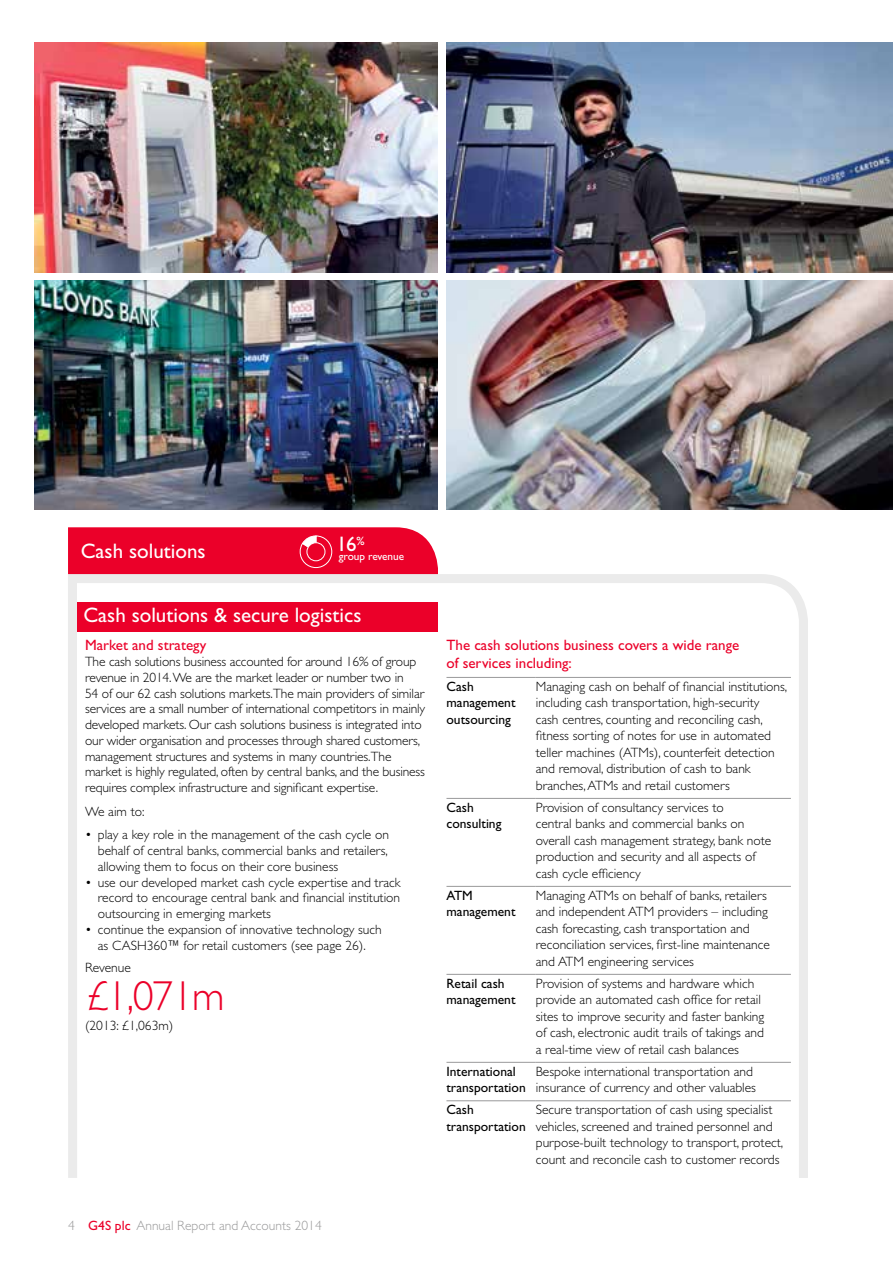
<style>
.page{position:relative;width:893px;height:1263px;background:#fff}
.page>*{position:absolute;margin:0;border:0;box-sizing:border-box;transform-origin:0 0}
.t1{font:300 42px "Gill Sans Std";color:#eb0029}
.t2{font:21px "Gill Sans Std";color:#fff}
.t3{font:15px/18px "Gill Sans Std";color:#eb0029}
.t4{font:300 13.5px/16.5px "Gill Sans Std";color:#000}
.t5{font:13.5px/16.5px "Gill Sans Std";color:#000}
.t6{font:300 13.5px "Gill Sans Std";color:#99999a}
.t7{font:11.25px "Gill Sans Std";letter-spacing:-.005em;color:#fff}
.s1{font-weight:400;color:#eb0029}
</style>
<div class="page">
<img style="left:446px;top:280px;width:447px;height:230px">
<img style="left:446px;top:43px;width:447px;height:229px">
<img style="left:34px;top:43px;width:404px;height:229px">
<img style="left:34px;top:280px;width:404px;height:230px">
<svg style="left:68px;top:574px;width:740px;height:604px"></svg>
<hr style="left:446px;top:886px;width:90px;height:1px;background:#99999a">
<hr style="left:536px;top:886px;width:255px;height:1px;background:#99999a">
<hr style="left:446px;top:974px;width:90px;height:1px;background:#99999a">
<hr style="left:536px;top:974px;width:255px;height:1px;background:#99999a">
<hr style="left:446px;top:1062px;width:90px;height:1px;background:#99999a">
<hr style="left:536px;top:1062px;width:255px;height:1px;background:#99999a">
<hr style="left:446px;top:1100px;width:90px;height:1px;background:#99999a">
<hr style="left:536px;top:1100px;width:255px;height:1px;background:#99999a">
<hr style="left:446px;top:677px;width:90px;height:1px;background:#99999a">
<hr style="left:536px;top:677px;width:255px;height:1px;background:#99999a">
<hr style="left:446px;top:798px;width:90px;height:1px;background:#99999a">
<hr style="left:536px;top:798px;width:255px;height:1px;background:#99999a">
<div style="left:77px;top:602px;width:361px;height:29px;background:#eb0029"></div>
<div style="left:68px;top:527px;width:370px;height:47px;background:#eb0029"></div>
<div style="left:307px;top:543px;width:18px;height:18px;background:#eb0029;border-radius:50%"></div>
<div style="left:307px;top:542px;width:18px;height:19px;border:1px solid #fff;border-radius:50%"></div>
<h2 class="t2" style="left:81px;top:539px;width:126px">Cash solutions</h2>
<h2 class="t2" style="left:337px;top:532px;width:30px">16<sup>%</sup></h2>
<p class="t7" style="left:339px;top:550px;width:67px">group revenue</p>
<h2 class="t2" style="left:83px;top:603px;width:279px">Cash solutions &amp; secure logistics</h2>
<p class="t3" style="left:85px;top:636px;width:123px">Market and strategy</p>
<p class="t4" style="left:85px;top:654px;width:342px;line-height:15.8px">The cash solutions business accounted for around 16% of group revenue in 2014. We are the market leader or number two in<br>54 of our 62 cash solutions markets.The main providers of similar services are a small number of international competitors in mainly developed markets. Our cash solutions business is integrated into our wider organisation and processes through shared customers, management structures and systems in many countries.The market is highly regulated, often by central banks, and the business requires complex infrastructure and significant expertise.</p>
<p class="t4" style="left:85px;top:803px;width:61px">We aim to:</p>
<p class="t4" style="left:98px;top:827px;width:293px;line-height:15.8px;text-align:justify;text-indent:-13px">• play a key role in the management of the cash cycle on behalf of central banks, commercial banks and retailers, allowing them to focus on their core business</p>
<p class="t4" style="left:98px;top:874px;width:304px;line-height:15.8px;text-align:justify;text-indent:-13px">• use our developed market cash cycle expertise and track record to encourage central bank and financial institution outsourcing in emerging markets</p>
<p class="t4" style="left:85px;top:921px;width:298px;line-height:15.8px;text-align:center">• continue the expansion of innovative technology such as CASH360™ for retail customers (see page 26).</p>
<p class="t4" style="left:85px;top:959px;width:47px">Revenue</p>
<h1 class="t1" style="left:85px;top:972px;width:141px">£1,071m</h1>
<p class="t4" style="left:85px;top:1017px;width:90px">(2013: £1,063m)</p>
<p class="t3" style="left:446px;top:636px;width:294px">The cash solutions business covers a wide range of services including:</p>
<p class="t5" style="left:446px;top:678px;width:71px">Cash management outsourcing</p>
<p class="t4" style="left:536px;top:678px;width:253px">Managing cash on behalf of financial institutions, including cash transportation, high-security<br>cash centres, counting and reconciling cash, fitness sorting of notes for use in automated teller machines (ATMs), counterfeit detection and removal, distribution of cash to bank branches, ATMs and retail customers</p>
<p class="t5" style="left:446px;top:799px;width:56px">Cash consulting</p>
<p class="t4" style="left:536px;top:799px;width:237px">Provision of consultancy services to<br>central banks and commercial banks on overall cash management strategy, bank note production and security and all aspects of cash cycle efficiency</p>
<p class="t5" style="left:446px;top:887px;width:71px">ATM management</p>
<p class="t4" style="left:536px;top:887px;width:236px">Managing ATMs on behalf of banks, retailers and independent ATM providers – including cash forecasting, cash transportation and reconciliation services, first-line maintenance and ATM engineering services</p>
<p class="t5" style="left:446px;top:975px;width:71px">Retail cash management</p>
<p class="t4" style="left:536px;top:975px;width:230px">Provision of systems and hardware which provide an automated cash office for retail sites to improve security and faster banking of cash, electronic audit trails of takings and a real-time view of retail cash balances</p>
<p class="t5" style="left:446px;top:1063px;width:81px">International transportation</p>
<p class="t4" style="left:536px;top:1063px;width:222px">Bespoke international transportation and insurance of currency and other valuables</p>
<p class="t5" style="left:446px;top:1101px;width:81px">Cash transportation</p>
<p class="t4" style="left:536px;top:1101px;width:249px">Secure transportation of cash using specialist vehicles, screened and trained personnel and purpose-built technology to transport, protect, count and reconcile cash to customer records</p>
<p class="t6" style="left:68px;top:1217px;width:255px">4 <span class="s1">G4S plc</span> Annual Report and Accounts 2014</p>
</div>
